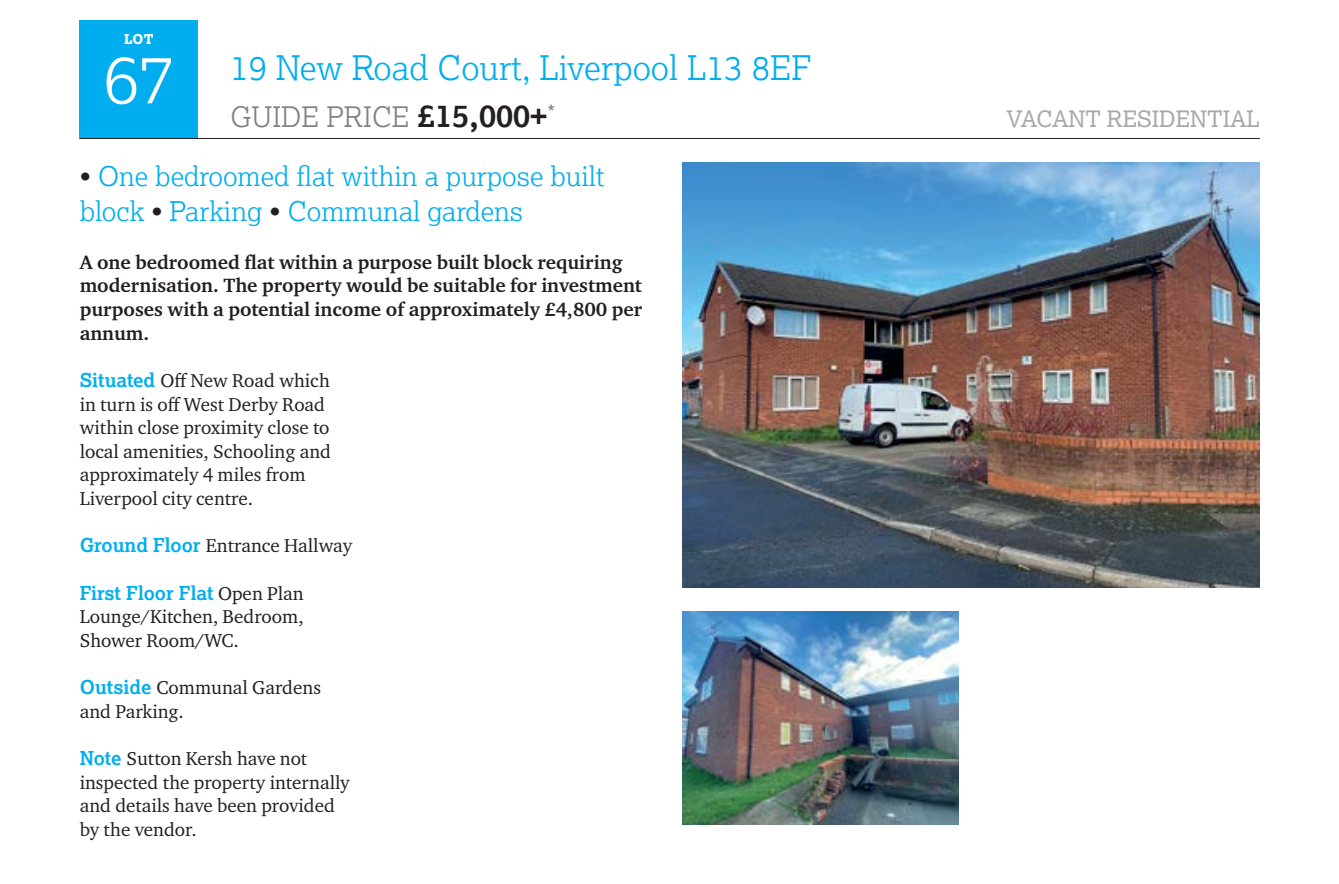
<style>
.page{position:relative;width:1339px;height:884px;background:#fff}
.page>*{position:absolute;margin:0;border:0;box-sizing:border-box;transform-origin:0 0}
.t1{font:300 67.5px "Lexia";color:#fff}
.t2{font:300 33.75px "Lexia";color:#00aeef}
.t3{font:300 28.12px "Lexia";color:#808285}
.t4{font:300 27px/35.3px "Lexia";color:#00aeef}
.t5{font:22.5px "Lexia";color:#a7a9ac}
.t6{font:20.25px "Lexia";color:#808285}
.t7{font:700 19.8px/23.6px "Charter ITC Pro";color:#231f20}
.t8{font:19.12px/23.6px "Charter ITC Pro";color:#231f20}
.t9{font:700 19.12px "Lexia";color:#00aeef}
.t10{font:800 13.5px "Lexia";color:#fff}
.s1{font-weight:700;font-size:31.5px;color:#231f20}
.s2{color:#231f20}
.s3{font-family:"Lexia";font-weight:700;color:#00aeef}
.s4{font-family:"Charter ITC Pro";font-weight:400;color:#231f20}
</style>
<div class="page">
<div style="left:80px;top:21px;width:118px;height:118px;background:#00aeef"></div>
<hr style="left:80px;top:138px;width:1180px;height:1px;background:#231f20">
<img style="left:682px;top:611px;width:276px;height:213px">
<img style="left:682px;top:162px;width:578px;height:426px">
<p class="t10" style="left:124px;top:31px;width:31px">LOT</p>
<h1 class="t1" style="left:103px;top:36px;width:73px">67</h1>
<h2 class="t2" style="left:230px;top:46px;width:582px">19 New Road Court, Liverpool L13 8EF</h2>
<h3 class="t3" style="left:230px;top:99px;width:318px">GUIDE PRICE <span class="s1">£15,000+</span></h3>
<p class="t5" style="left:1006px;top:105px;width:255px">VACANT RESIDENTIAL</p>
<p class="t6" style="left:547px;top:100px;width:9px">*</p>
<h3 class="t4" style="left:80px;top:158px;width:526px"><span class="s2">•</span> One bedroomed flat within a purpose built block <span class="s2">•</span> Parking <span class="s2">•</span> Communal gardens</h3>
<p class="t7" style="left:80px;top:250px;width:564px">A one bedroomed flat within a purpose built block requiring modernisation. The property would be suitable for investment purposes with a potential income of approximately £4,800 per annum.</p>
<p class="t8" style="left:80px;top:368px;width:253px"><span class="s3">Situated</span> Off New Road which in turn is off West Derby Road within close proximity close to local amenities, Schooling and approximately 4 miles from<br>Liverpool city centre.</p>
<p class="t8" style="left:80px;top:533px;width:274px"><span class="s3">Ground Floor</span> Entrance Hallway</p>
<p class="t9" style="left:80px;top:580px;width:225px">First Floor Flat <span class="s4">Open Plan</span></p>
<p class="t8" style="left:80px;top:604px;width:225px">Lounge/Kitchen, Bedroom,<br>Shower Room/WC.</p>
<p class="t8" style="left:80px;top:675px;width:243px"><span class="s3">Outside</span> Communal Gardens and Parking.</p>
<p class="t8" style="left:80px;top:746px;width:271px"><span class="s3">Note</span> Sutton Kersh have not inspected the property internally and details have been provided by the vendor.</p>
</div>
